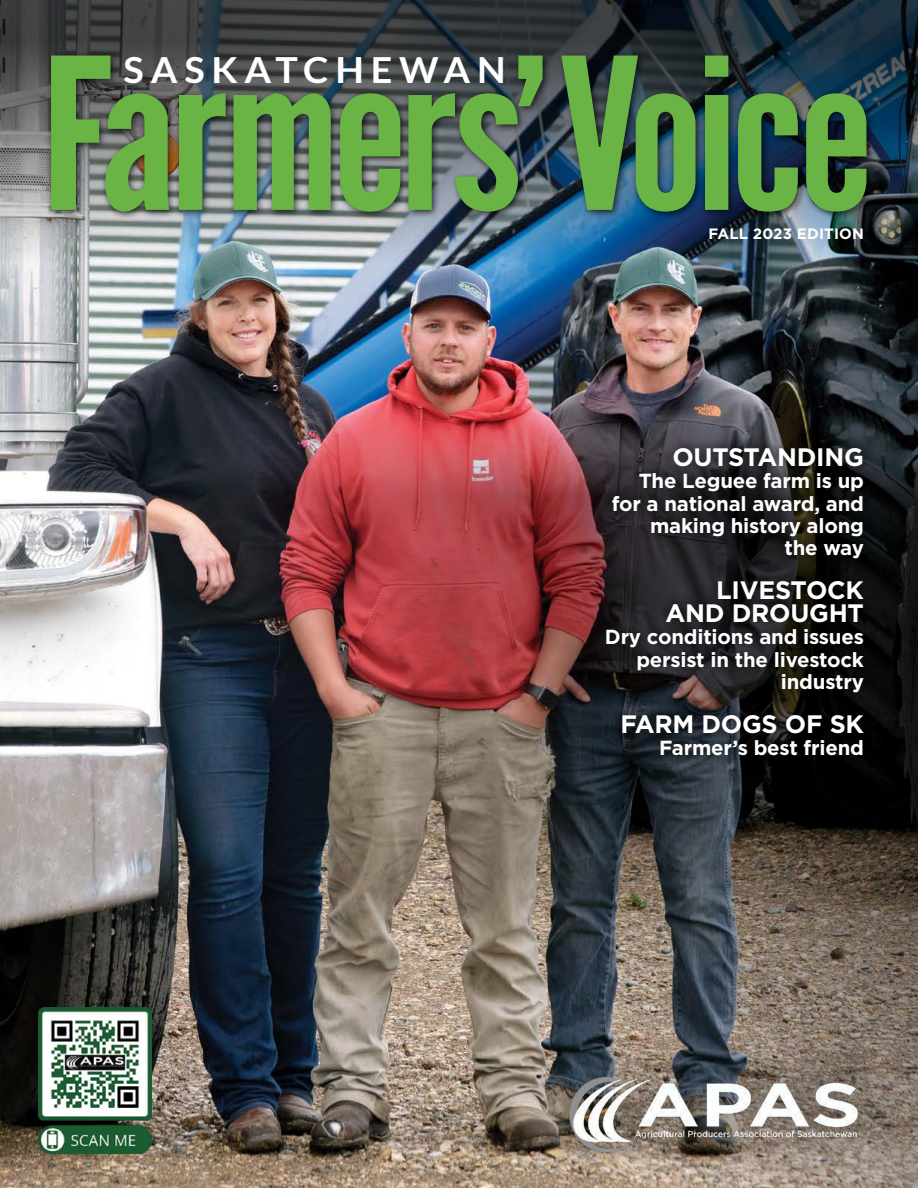
<style>
.page{position:relative;width:918px;height:1188px;background:#fff}
.page>*{position:absolute;margin:0;border:0;box-sizing:border-box;transform-origin:0 0}
.t1{font:210px "League Gothic";letter-spacing:-.03em;color:#69b445;scale:1.1 1}
.t2{font:700 36px "Lato";letter-spacing:.18em;color:#fff;scale:1.05 1}
.t3{font:700 25.2px/23.2px "Gotham";letter-spacing:-.01em;color:#fff;text-align:right}
.t4{font:700 20.4px/22.4px "Gotham";letter-spacing:-.01em;color:#fff;text-align:right}
.t5{font:700 15px "Gotham";letter-spacing:.01em;color:#fff}
</style>
<div class="page">
<img style="left:0;top:263px;width:918px;height:925px">
<img style="left:0;top:0;width:918px;height:263px">
<div style="left:46px;top:51px;width:829px;height:169px;background:#000;opacity:.75"></div>
<img style="left:262px;top:394px;width:656px;height:794px">
<div style="left:596px;top:437px;width:278px;height:329px;background:#000;opacity:.75"></div>
<img style="left:39px;top:1008px;width:113px;height:146px">
<div style="left:517px;top:1024px;width:393px;height:164px;background:#000;opacity:.75"></div>
<img style="left:564px;top:1072px;width:300px;height:85px">
<h1 class="t1" style="left:42px;top:15px;width:757px">Farmers’Voice</h1>
<h2 class="t2" style="left:124px;top:49px;width:365px">SASKATCHEWAN</h2>
<p class="t5" style="left:709px;top:223px;width:157px">FALL 2023 EDITION</p>
<p class="t3" style="left:672px;top:445px;width:193px">OUTSTANDING</p>
<p class="t4" style="left:612px;top:470px;width:254px">The Leguee farm is up for a national award, and making history along the way</p>
<p class="t3" style="left:666px;top:578px;width:200px">LIVESTOCK<br>AND DROUGHT</p>
<p class="t4" style="left:605px;top:626px;width:261px">Dry conditions and issues persist in the livestock industry</p>
<p class="t3" style="left:620px;top:712px;width:245px">FARM DOGS OF SK</p>
<p class="t4" style="left:659px;top:736px;width:206px">Farmer’s best friend</p>
</div>
